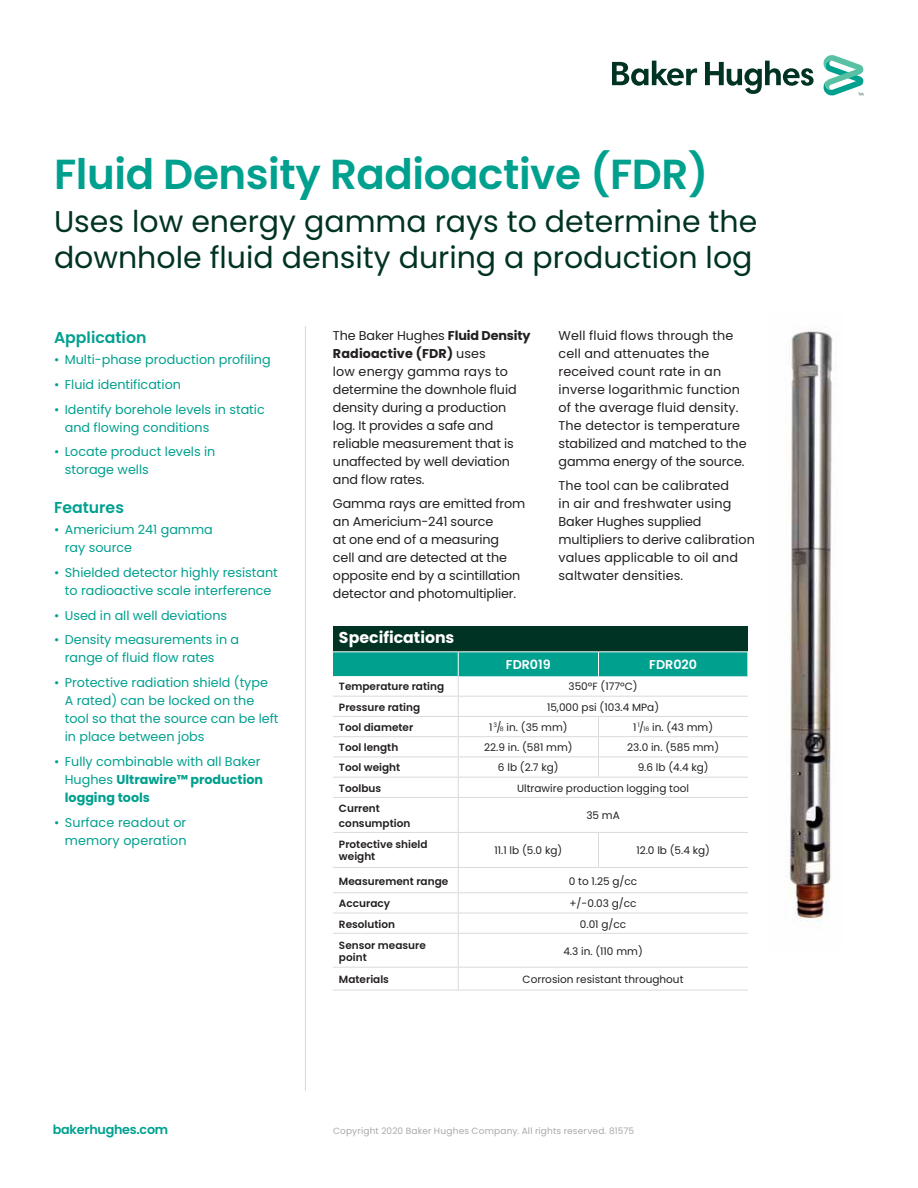
<style>
.page{position:relative;width:918px;height:1188px;background:#fff}
.page>*{position:absolute;margin:0;border:0;box-sizing:border-box;transform-origin:0 0}
._28pt-headline-OFS{font:600 42px "Poppins";letter-spacing:-.01em;color:#00a08f}
._20pt-subhead-OFS{font:30px/36px "Poppins";color:#003323}
._10_5pt-Sidebar-head{font:600 15.75px "Poppins";color:#00a08f}
._10_5pt-Table-headli{font:700 15.75px "Poppins";color:#fff}
.t1{font:12.75px/18px "Poppins";color:#00a08f}
._8_5pt-body_text-OFS{font:12.75px/18px "Poppins";letter-spacing:-.01em;color:#231f20}
._8_5pt-body_text-OFS-2{font:12.75px/18px "Poppins";letter-spacing:.01em;color:#231f20}
.t2{font:600 12.75px "Poppins";letter-spacing:-.02em;color:#00a08f}
._8_5pt-Table-TOP-Sub{font:600 12.75px "Poppins";color:#fff}
._8_5pt-Table-body-OF{font:10.5px "Poppins";color:#231f20}
._8_5pt-Table-SIDE-Su{font:600 10.5px/12px "Poppins";color:#231f20}
.t3{font:9px "Poppins";letter-spacing:.02em;color:#a8a9ad}
.s1{font-weight:700}
.s2{font-size:6.15px}
</style>
<div class="page">
<svg style="left:612px;top:55px;width:252px;height:41px"></svg>
<hr style="left:305px;top:326px;width:1px;height:765px;background:#d9dadc">
<img style="left:786px;top:327px;width:47px;height:595px">
<div style="left:333px;top:627px;width:415px;height:25px;background:#003323"></div>
<hr style="left:333px;top:651px;width:125px;height:1px;background:#fff">
<hr style="left:458px;top:651px;width:140px;height:1px;background:#fff">
<hr style="left:598px;top:651px;width:150px;height:1px;background:#fff">
<hr style="left:333px;top:990px;width:125px;height:1px;background:#d9dadc">
<hr style="left:458px;top:990px;width:140px;height:1px;background:#d9dadc">
<hr style="left:598px;top:990px;width:150px;height:1px;background:#d9dadc">
<svg style="left:333px;top:652px;width:415px;height:338px"></svg>
<hr style="left:598px;top:913px;width:150px;height:1px;background:#d9dadc">
<hr style="left:458px;top:933px;width:140px;height:1px;background:#d9dadc">
<hr style="left:598px;top:933px;width:150px;height:1px;background:#d9dadc">
<p class="_28pt-headline-OFS" style="left:54px;top:150px;width:656px">Fluid Density Radioactive (FDR)</p>
<p class="_20pt-subhead-OFS" style="left:54px;top:204px;width:705px">Uses low energy gamma rays to determine the downhole fluid density during a production log</p>
<p class="_10_5pt-Sidebar-head" style="left:54px;top:328px;width:94px">Application</p>
<p class="t1" style="left:54px;top:351px;width:218px">• Multi-phase production profiling</p>
<p class="t1" style="left:54px;top:376px;width:129px">• Fluid identification</p>
<p class="t1" style="left:65px;top:400px;width:202px;text-indent:-11px">• Identify borehole levels in static and flowing conditions</p>
<p class="t1" style="left:65px;top:443px;width:152px;text-indent:-11px">• Locate product levels in storage wells</p>
<p class="_10_5pt-Sidebar-head" style="left:54px;top:498px;width:71px">Features</p>
<p class="t1" style="left:65px;top:521px;width:150px;text-indent:-11px">• Americium 241 gamma ray source</p>
<p class="t1" style="left:54px;top:564px;width:225px;text-align:center">• Shielded detector highly resistant to radioactive scale interference</p>
<p class="t1" style="left:54px;top:606px;width:175px">• Used in all well deviations</p>
<p class="t1" style="left:65px;top:631px;width:176px;text-indent:-11px">• Density measurements in a range of fluid flow rates</p>
<p class="t1" style="left:65px;top:674px;width:215px;text-indent:-11px">• Protective radiation shield (type<br>A rated) can be locked on the tool so that the source can be left in place between jobs</p>
<p class="t1" style="left:65px;top:753px;width:200px;text-indent:-11px">• Fully combinable with all Baker<br>Hughes <span class="s1">Ultrawire™ production logging tools</span></p>
<p class="t1" style="left:54px;top:813px;width:134px;text-align:right">• Surface readout or memory operation</p>
<p class="_8_5pt-body_text-OFS" style="left:333px;top:326px;width:199px">The Baker Hughes <span class="s1">Fluid Density<br>Radioactive (FDR)</span> uses<br>low energy gamma rays to determine the downhole fluid density during a production log. It provides a safe and reliable measurement that is unaffected by well deviation and flow rates.</p>
<p class="_8_5pt-body_text-OFS" style="left:333px;top:495px;width:194px">Gamma rays are emitted from an Americium-241 source<br>at one end of a measuring<br>cell and are detected at the opposite end by a scintillation detector and photomultiplier.</p>
<p class="_10_5pt-Table-headli" style="left:339px;top:629px;width:117px">Specifications</p>
<p class="_8_5pt-body_text-OFS-2" style="left:559px;top:326px;width:190px">Well fluid flows through the cell and attenuates the received count rate in an inverse logarithmic function of the average fluid density.<br>The detector is temperature stabilized and matched to the gamma energy of the source.</p>
<p class="_8_5pt-body_text-OFS-2" style="left:559px;top:477px;width:198px">The tool can be calibrated<br>in air and freshwater using<br>Baker Hughes supplied multipliers to derive calibration values applicable to oil and saltwater densities.</p>
<p class="_8_5pt-Table-TOP-Sub" style="left:506px;top:657px;width:46px">FDR019</p>
<p class="_8_5pt-Table-TOP-Sub" style="left:649px;top:657px;width:49px">FDR020</p>
<p class="_8_5pt-Table-SIDE-Su" style="left:339px;top:681px;width:107px">Temperature rating</p>
<p class="_8_5pt-Table-body-OF" style="left:569px;top:681px;width:71px">350ºF (177ºC)</p>
<p class="_8_5pt-Table-SIDE-Su" style="left:339px;top:701px;width:83px">Pressure rating</p>
<p class="_8_5pt-Table-body-OF" style="left:547px;top:701px;width:114px">15,000 psi (103.4 MPa)</p>
<p class="_8_5pt-Table-SIDE-Su" style="left:339px;top:721px;width:76px">Tool diameter</p>
<p class="_8_5pt-Table-body-OF" style="left:489px;top:721px;width:80px">1 <sup>3</sup>/<span class="s2">8</span> in. (35 mm)</p>
<p class="_8_5pt-Table-body-OF" style="left:633px;top:721px;width:81px">1 <sup>1</sup>/<span class="s2">16</span> in. (43 mm)</p>
<p class="_8_5pt-Table-SIDE-Su" style="left:339px;top:742px;width:61px">Tool length</p>
<p class="_8_5pt-Table-body-OF" style="left:484px;top:741px;width:90px">22.9 in. (581 mm)</p>
<p class="_8_5pt-Table-body-OF" style="left:627px;top:741px;width:93px">23.0 in. (585 mm)</p>
<p class="_8_5pt-Table-SIDE-Su" style="left:339px;top:762px;width:63px">Tool weight</p>
<p class="_8_5pt-Table-body-OF" style="left:498px;top:762px;width:62px">6 lb (2.7 kg)</p>
<p class="_8_5pt-Table-body-OF" style="left:638px;top:762px;width:73px">9.6 lb (4.4 kg)</p>
<p class="_8_5pt-Table-SIDE-Su" style="left:339px;top:782px;width:44px">Toolbus</p>
<p class="_8_5pt-Table-body-OF" style="left:517px;top:782px;width:174px">Ultrawire production logging tool</p>
<p class="_8_5pt-Table-SIDE-Su" style="left:339px;top:801px;width:73px;line-height:15px">Current consumption</p>
<p class="_8_5pt-Table-body-OF" style="left:586px;top:810px;width:35px">35 mA</p>
<p class="_8_5pt-Table-SIDE-Su" style="left:339px;top:839px;width:90px">Protective shield weight</p>
<p class="_8_5pt-Table-body-OF" style="left:494px;top:845px;width:69px">11.1 lb (5.0 kg)</p>
<p class="_8_5pt-Table-body-OF" style="left:636px;top:845px;width:75px">12.0 lb (5.4 kg)</p>
<p class="_8_5pt-Table-SIDE-Su" style="left:339px;top:875px;width:111px">Measurement range</p>
<p class="_8_5pt-Table-body-OF" style="left:569px;top:875px;width:70px">0 to 1.25 g/cc</p>
<p class="_8_5pt-Table-SIDE-Su" style="left:339px;top:898px;width:53px">Accuracy</p>
<p class="_8_5pt-Table-body-OF" style="left:569px;top:898px;width:69px">+/-0.03 g/cc</p>
<p class="_8_5pt-Table-SIDE-Su" style="left:339px;top:918px;width:58px">Resolution</p>
<p class="_8_5pt-Table-body-OF" style="left:580px;top:918px;width:48px">0.01 g/cc</p>
<p class="_8_5pt-Table-SIDE-Su" style="left:339px;top:939px;width:88px">Sensor measure point</p>
<p class="_8_5pt-Table-body-OF" style="left:563px;top:945px;width:81px">4.3 in. (110 mm)</p>
<p class="_8_5pt-Table-SIDE-Su" style="left:339px;top:973px;width:52px">Materials</p>
<p class="_8_5pt-Table-body-OF" style="left:523px;top:973px;width:162px">Corrosion resistant throughout</p>
<p class="t2" style="left:53px;top:1122px;width:117px">bakerhughes.com</p>
<p class="t3" style="left:333px;top:1126px;width:303px">Copyright 2020 Baker Hughes Company. All rights reserved. 81575</p>
</div>
